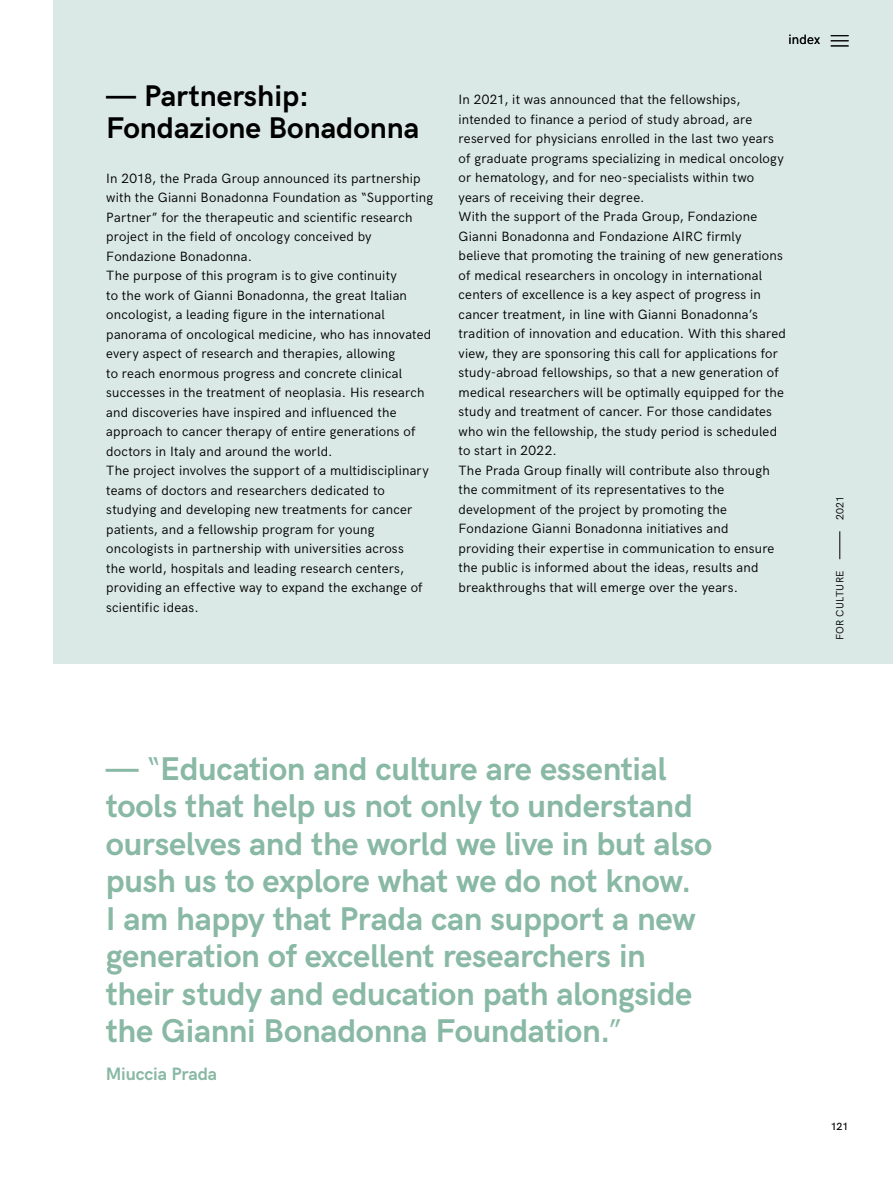
<style>
.page{position:relative;width:893px;height:1191px;background:#fff}
.page>*{position:absolute;margin:0;border:0;box-sizing:border-box;transform-origin:0 0}
.t1{font:700 33px/37.5px "HK Grotesk";letter-spacing:-.01em;color:#89b9a5}
.t2{font:700 30px/31.5px "HK Grotesk";color:#000}
.t3{font:700 18px "HK Grotesk";letter-spacing:-.01em;color:#89b9a5}
.t4{font:13.5px/19.5px "HK Grotesk";letter-spacing:.015em;color:#000}
.t5{font:10.5px "HK Grotesk";letter-spacing:.025em;color:#000}
.t6{font:500 10.5px "HK Grotesk";color:#000}
.s1{font-weight:400}
</style>
<div class="page">
<div style="left:54px;top:0;width:839px;height:663px;background:#dae9e5"></div>
<svg style="left:839px;top:531px;width:1px;height:28px"></svg>
<svg style="left:831px;top:35px;width:17px;height:12px"></svg>
<h2 class="t2" style="left:106px;top:78px;width:315px">— Partnership:<br>Fondazione Bonadonna</h2>
<p class="t4" style="left:106px;top:167px;width:328px">In 2018, the Prada Group announced its partnership with the Gianni Bonadonna Foundation as “Supporting Partner” for the therapeutic and scientific research project in the field of oncology conceived by Fondazione Bonadonna.<br>The purpose of this program is to give continuity<br>to the work of Gianni Bonadonna, the great Italian oncologist, a leading figure in the international panorama of oncological medicine, who has innovated every aspect of research and therapies, allowing<br>to reach enormous progress and concrete clinical successes in the treatment of neoplasia. His research and discoveries have inspired and influenced the approach to cancer therapy of entire generations of doctors in Italy and around the world.<br>The project involves the support of a multidisciplinary teams of doctors and researchers dedicated to studying and developing new treatments for cancer patients, and a fellowship program for young oncologists in partnership with universities across<br>the world, hospitals and leading research centers, providing an effective way to expand the exchange of scientific ideas.</p>
<p class="t4" style="left:789px;top:29px;width:33px">index</p>
<p class="t4" style="left:459px;top:89px;width:329px">In 2021, it was announced that the fellowships, intended to finance a period of study abroad, are reserved for physicians enrolled in the last two years of graduate programs specializing in medical oncology or hematology, and for neo-specialists within two years of receiving their degree.<br>With the support of the Prada Group, Fondazione Gianni Bonadonna and Fondazione AIRC firmly believe that promoting the training of new generations of medical researchers in oncology in international centers of excellence is a key aspect of progress in cancer treatment, in line with Gianni Bonadonna’s tradition of innovation and education. With this shared view, they are sponsoring this call for applications for study-abroad fellowships, so that a new generation of medical researchers will be optimally equipped for the study and treatment of cancer. For those candidates who win the fellowship, the study period is scheduled to start in 2022.<br>The Prada Group finally will contribute also through the commitment of its representatives to the development of the project by promoting the Fondazione Gianni Bonadonna initiatives and providing their expertise in communication to ensure the public is informed about the ideas, results and breakthroughs that will emerge over the years.</p>
<p class="t5" style="left:832px;top:520px;width:26px;rotate:-90deg">2021</p>
<p class="t5" style="left:832px;top:640px;width:71px;rotate:-90deg">FOR CULTURE</p>
<p class="t1" style="left:106px;top:747px;width:608px">— <span class="s1">“</span>Education and culture are essential tools that help us not only to understand ourselves and the world we live in but also push us to explore what we do not know.<br>I am happy that Prada can support a new generation of excellent researchers in their study and education path alongside the Gianni Bonadonna Foundation.<span class="s1">”</span></p>
<h3 class="t3" style="left:106px;top:1060px;width:113px">Miuccia Prada</h3>
<p class="t6" style="left:831px;top:1118px;width:19px">121</p>
</div>
